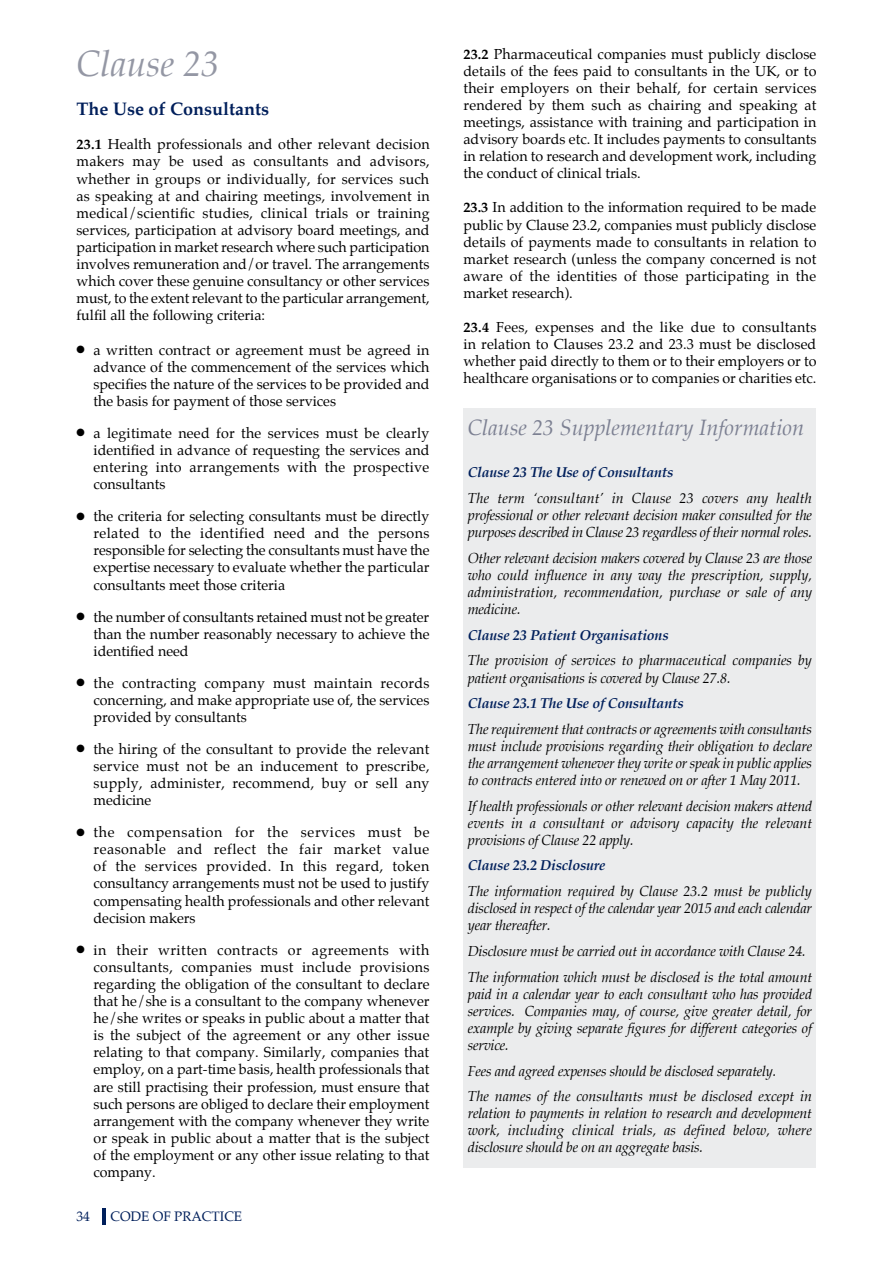
<style>
.page{position:relative;width:893px;height:1263px;background:#fff}
.page>*{position:absolute;margin:0;border:0;box-sizing:border-box;transform-origin:0 0}
.t1{font:italic 36px "Palatino";color:#9497a4}
.t2{font:italic 21.75px "Palatino";color:#7c8092}
.t3{font:700 18px "Palatino";color:#001f5b}
.t4{font:14.25px/17.1px "Palatino";color:#000;text-align:justify}
.t5{font:italic 14.25px/17.1px "Palatino";letter-spacing:-.015em;color:#000;text-align:justify}
.t6{font:italic 700 14.25px "Palatino";letter-spacing:-.015em;color:#001f5b}
.t7{font:13.5px "Palatino";color:#001f5b}
.s1{font-weight:700}
</style>
<div class="page">
<div style="left:463px;top:408px;width:353px;height:759px;background:#ebeced"></div>
<hr style="left:102px;top:1208px;width:3px;height:17px;background:#001f5b">
<h1 class="t1" style="left:77px;top:34px;width:145px">Clause 23</h1>
<p class="t3" style="left:77px;top:94px;width:194px">The Use of Consultants</p>
<p class="t4" style="left:77px;top:136px;width:355px"><span class="s1">23.1</span> Health professionals and other relevant decision makers may be used as consultants and advisors, whether in groups or individually, for services such as speaking at and chairing meetings, involvement in medical/scientific studies, clinical trials or training services, participation at advisory board meetings, and participation in market research where such participation involves remuneration and/or travel. The arrangements which cover these genuine consultancy or other services must, to the extent relevant to the particular arrangement, fulfil all the following criteria:</p>
<p class="t4" style="left:94px;top:341px;width:337px;text-indent:-17px">● a written contract or agreement must be agreed in advance of the commencement of the services which specifies the nature of the services to be provided and the basis for payment of those services</p>
<p class="t4" style="left:94px;top:424px;width:337px;text-indent:-17px">● a legitimate need for the services must be clearly identified in advance of requesting the services and entering into arrangements with the prospective consultants</p>
<p class="t4" style="left:94px;top:508px;width:338px;text-indent:-17px">● the criteria for selecting consultants must be directly related to the identified need and the persons responsible for selecting the consultants must have the expertise necessary to evaluate whether the particular consultants meet those criteria</p>
<p class="t4" style="left:94px;top:608px;width:337px;text-indent:-17px">● the number of consultants retained must not be greater than the number reasonably necessary to achieve the identified need</p>
<p class="t4" style="left:94px;top:674px;width:337px;text-indent:-17px">● the contracting company must maintain records concerning, and make appropriate use of, the services provided by consultants</p>
<p class="t4" style="left:94px;top:740px;width:338px;text-indent:-17px">● the hiring of the consultant to provide the relevant service must not be an inducement to prescribe, supply, administer, recommend, buy or sell any medicine</p>
<p class="t4" style="left:94px;top:824px;width:337px;text-indent:-17px">● the compensation for the services must be reasonable and reflect the fair market value of the services provided. In this regard, token consultancy arrangements must not be used to justify compensating health professionals and other relevant decision makers</p>
<p class="t4" style="left:94px;top:941px;width:338px;text-indent:-17px">● in their written contracts or agreements with consultants, companies must include provisions regarding the obligation of the consultant to declare that he/she is a consultant to the company whenever he/she writes or speaks in public about a matter that is the subject of the agreement or any other issue relating to that company. Similarly, companies that employ, on a part-time basis, health professionals that are still practising their profession, must ensure that such persons are obliged to declare their employment arrangement with the company whenever they write or speak in public about a matter that is the subject of the employment or any other issue relating to that company.</p>
<p class="t7" style="left:77px;top:1205px;width:15px">34</p>
<p class="t7" style="left:111px;top:1205px;width:133px">CODE OF PRACTICE</p>
<p class="t4" style="left:463px;top:45px;width:355px"><span class="s1">23.2</span> Pharmaceutical companies must publicly disclose details of the fees paid to consultants in the UK, or to their employers on their behalf, for certain services rendered by them such as chairing and speaking at meetings, assistance with training and participation in advisory boards etc. It includes payments to consultants in relation to research and development work, including the conduct of clinical trials.</p>
<p class="t4" style="left:463px;top:199px;width:354px"><span class="s1">23.3</span> In addition to the information required to be made public by Clause 23.2, companies must publicly disclose details of payments made to consultants in relation to market research (unless the company concerned is not aware of the identities of those participating in the market research).</p>
<p class="t4" style="left:463px;top:319px;width:354px"><span class="s1">23.4</span> Fees, expenses and the like due to consultants in relation to Clauses 23.2 and 23.3 must be disclosed whether paid directly to them or to their employers or to healthcare organisations or to companies or charities etc.</p>
<h2 class="t2" style="left:468px;top:409px;width:338px">Clause 23 Supplementary Information</h2>
<p class="t6" style="left:468px;top:461px;width:207px">Clause 23 The Use of Consultants</p>
<p class="t5" style="left:468px;top:489px;width:346px">The term ‘consultant’ in Clause 23 covers any health professional or other relevant decision maker consulted for the purposes described in Clause 23 regardless of their normal roles.</p>
<p class="t5" style="left:468px;top:549px;width:346px">Other relevant decision makers covered by Clause 23 are those who could influence in any way the prescription, supply, administration, recommendation, purchase or sale of any medicine.</p>
<p class="t6" style="left:468px;top:623px;width:202px">Clause 23 Patient Organisations</p>
<p class="t5" style="left:468px;top:652px;width:346px">The provision of services to pharmaceutical companies by patient organisations is covered by Clause 27.8.</p>
<p class="t6" style="left:468px;top:691px;width:217px">Clause 23.1 The Use of Consultants</p>
<p class="t5" style="left:468px;top:720px;width:346px">The requirement that contracts or agreements with consultants must include provisions regarding their obligation to declare the arrangement whenever they write or speak in public applies to contracts entered into or renewed on or after 1 May 2011.</p>
<p class="t5" style="left:468px;top:797px;width:346px">If health professionals or other relevant decision makers attend events in a consultant or advisory capacity the relevant provisions of Clause 22 apply.</p>
<p class="t6" style="left:468px;top:854px;width:139px">Clause 23.2 Disclosure</p>
<p class="t5" style="left:468px;top:882px;width:346px">The information required by Clause 23.2 must be publicly disclosed in respect of the calendar year 2015 and each calendar year thereafter.</p>
<p class="t5" style="left:468px;top:938px;width:346px;line-height:25.7px">Disclosure must be carried out in accordance with Clause 24.<br>The information which must be disclosed is the total amount</p>
<p class="t5" style="left:468px;top:985px;width:346px">paid in a calendar year to each consultant who has provided services. Companies may, of course, give greater detail, for example by giving separate figures for different categories of service.</p>
<p class="t5" style="left:468px;top:1057px;width:346px;line-height:25.7px">Fees and agreed expenses should be disclosed separately.<br>The names of the consultants must be disclosed except in</p>
<p class="t5" style="left:468px;top:1104px;width:346px">relation to payments in relation to research and development work, including clinical trials, as defined below, where disclosure should be on an aggregate basis.</p>
</div>
